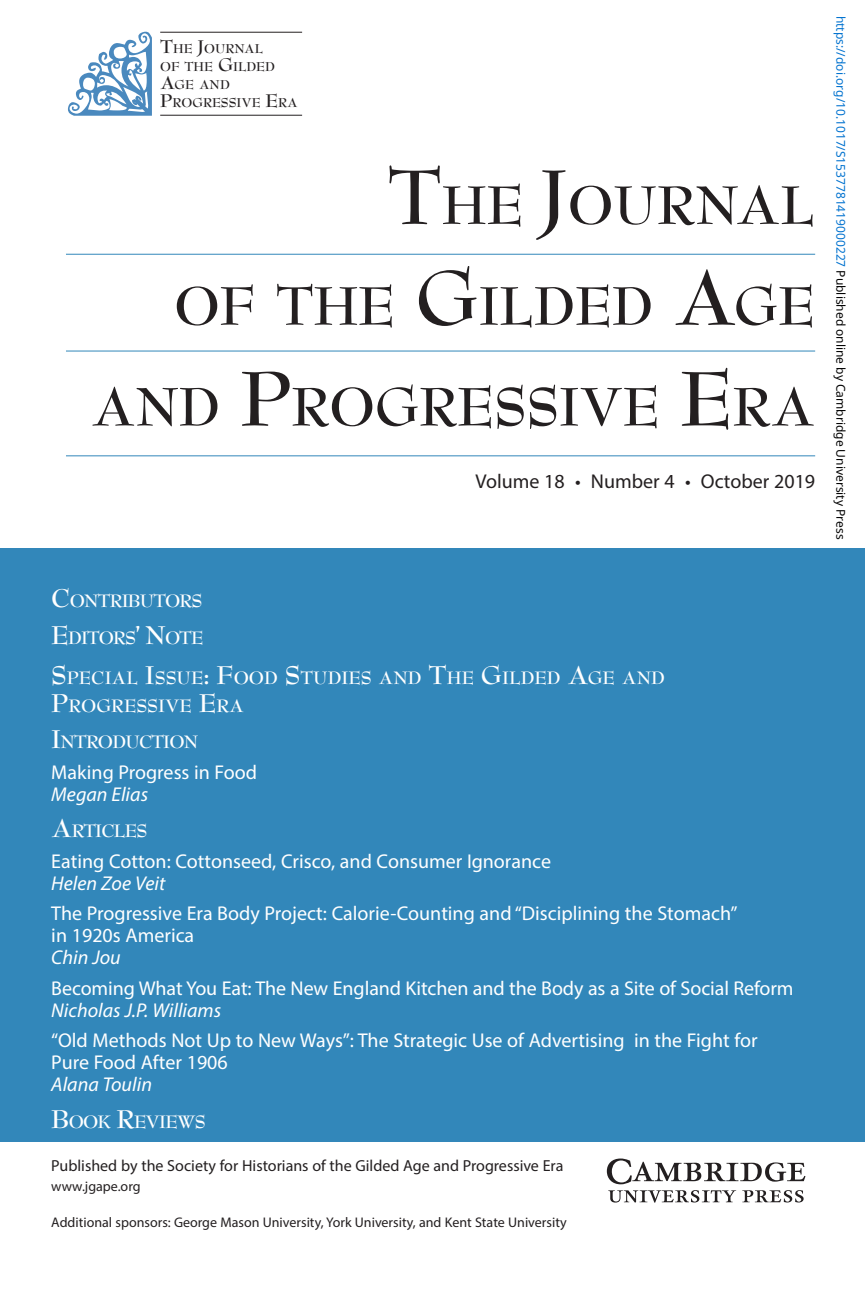
<style>
.page{position:relative;width:865px;height:1296px;background:#fff}
.page>*{position:absolute;margin:0;border:0;box-sizing:border-box;transform-origin:0 0}
.t1{font:700 58.8px/100.8px "Bernhard Modern";letter-spacing:-.005em;color:#231f20;text-align:right}
.t2{font:20px/22px "Myriad Pro";color:#fff}
.t3{font:20px "Myriad Pro";color:#231f20}
.t4{font:700 19.6px/28px "Bernhard Modern";color:#fff}
.t5{font:700 19.6px/36.6px "Bernhard Modern";letter-spacing:-.04em;color:#fff}
.t6{font:16px "Myriad Pro";color:#231f20}
.t7{font:14px "Myriad Pro";color:#231f20}
.t8{font:700 14px/18px "Bernhard Modern";color:#231f20}
.t9{font:12px "Noto Sans";color:#0172cf}
.s1{font-size:20px}
.s2{font-size:84px}
.s3{color:#000}
.s4{font-size:28px}
.s5{font-style:italic}
</style>
<div class="page">
<hr style="left:66px;top:254px;width:748px;height:1px;background:#3287ba">
<hr style="left:66px;top:351px;width:748px;height:1px;background:#3287ba">
<hr style="left:66px;top:455px;width:748px;height:1px;background:#3287ba">
<hr style="left:160px;top:32px;width:142px;height:1px;background:#231f20">
<hr style="left:160px;top:115px;width:142px;height:1px;background:#231f20">
<svg style="left:68px;top:32px;width:84px;height:84px"></svg>
<svg style="left:606px;top:1159px;width:199px;height:25px"></svg>
<svg style="left:608px;top:1190px;width:127px;height:13px"></svg>
<svg style="left:742px;top:1190px;width:61px;height:12px"></svg>
<div style="left:0;top:548px;width:864px;height:594px;background:#3287ba"></div>
<p class="t8" style="left:160px;top:40px;width:139px"><span class="s1">T</span>HE <span class="s1">J</span>OURNAL<br>OF THE <span class="s1">G</span>ILDED<br><span class="s1">A</span>GE AND<br><span class="s1">P</span>ROGRESSIVE <span class="s1">E</span>RA</p>
<p class="t1" style="left:91px;top:156px;width:725px"><span class="s2">T</span>HE <span class="s2">J</span>OURNAL<br>OF THE <span class="s2">G</span>ILDED <span class="s2">A</span>GE<br>AND <span class="s2">P</span>ROGRESSIVE <span class="s2">E</span>RA</p>
<p class="t3" style="left:475px;top:474px;width:341px">Volume 18 • Number 4 • October 2019</p>
<p class="t9" style="left:848px;top:16px;width:525px;rotate:90deg">https://doi.org/10.1017/S1537781419000227 <span class="s3">Published online by Cambridge University Press</span></p>
<p class="t5" style="left:51px;top:583px;width:154px"><span class="s4">C</span>ONTRIBUTORS<br><span class="s4">E</span>DITORS<span class="s4">’ N</span>OTE</p>
<p class="t4" style="left:51px;top:664px;width:615px"><span class="s4">S</span>PECIAL <span class="s4">I</span>SSUE<span class="s4">: F</span>OOD <span class="s4">S</span>TUDIES AND <span class="s4">T</span>HE <span class="s4">G</span>ILDED <span class="s4">A</span>GE AND<br><span class="s4">P</span>ROGRESSIVE <span class="s4">E</span>RA</p>
<p class="t5" style="left:51px;top:724px;width:148px"><span class="s4">I</span>NTRODUCTION</p>
<p class="t2" style="left:51px;top:763px;width:207px">Making Progress in Food<br><span class="s5">Megan Elias</span></p>
<p class="t5" style="left:51px;top:813px;width:97px"><span class="s4">A</span>RTICLES</p>
<p class="t2" style="left:51px;top:852px;width:501px">Eating Cotton: Cottonseed, Crisco, and Consumer Ignorance<br><span class="s5">Helen Zoe Veit</span></p>
<p class="t2" style="left:51px;top:904px;width:687px">The Progressive Era Body Project: Calorie-Counting and “Disciplining the Stomach” in 1920s America<br><span class="s5">Chin Jou</span></p>
<p class="t2" style="left:51px;top:979px;width:743px">Becoming What You Eat: The New England Kitchen and the Body as a Site of Social Reform<br><span class="s5">Nicholas J.P. Williams</span></p>
<p class="t2" style="left:51px;top:1031px;width:707px">“Old Methods Not Up to New Ways”: The Strategic Use of Advertising in the Fight for<br>Pure Food After 1906<br><span class="s5">Alana Toulin</span></p>
<p class="t5" style="left:51px;top:1104px;width:156px"><span class="s4">B</span>OOK <span class="s4">R</span>EVIEWS</p>
<p class="t6" style="left:51px;top:1160px;width:513px">Published by the Society for Historians of the Gilded Age and Progressive Era</p>
<p class="t7" style="left:51px;top:1181px;width:91px">www.jgape.org</p>
<p class="t7" style="left:51px;top:1217px;width:516px">Additional sponsors: George Mason University, York University, and Kent State University</p>
</div>
